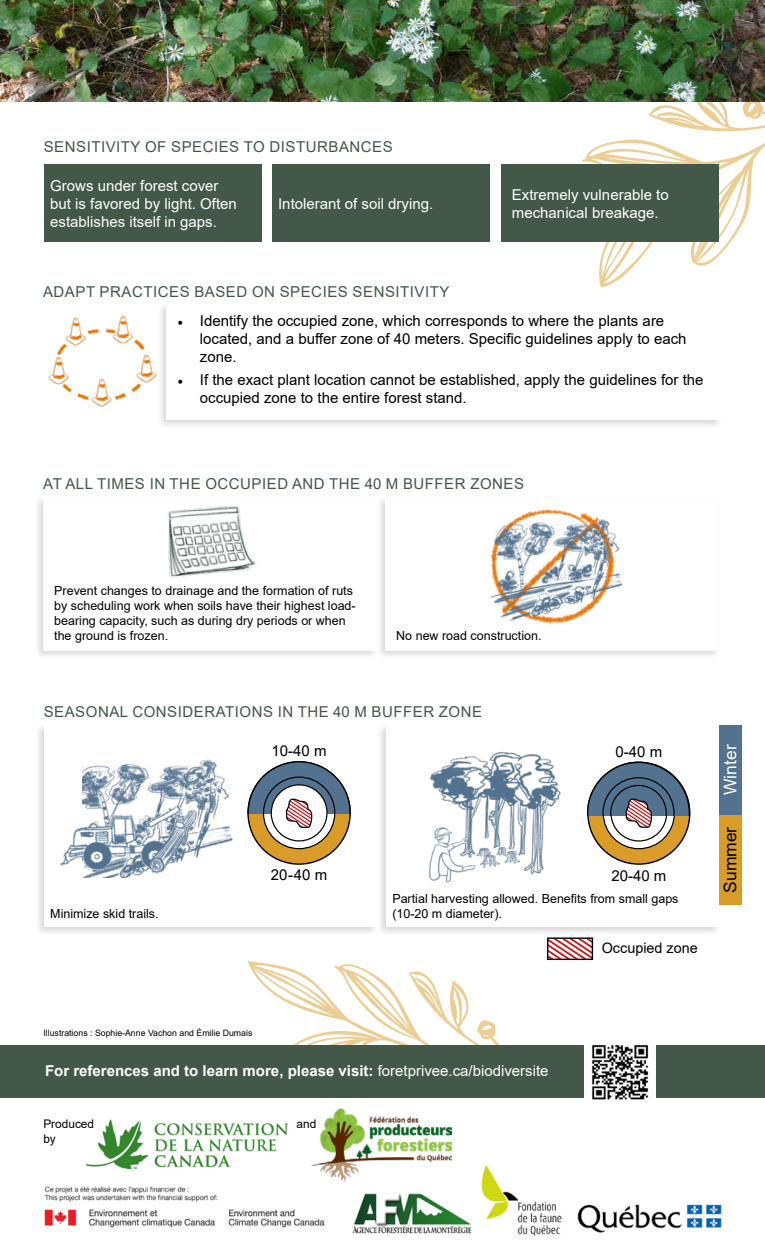
<style>
.page{position:relative;width:765px;height:1260px;background:#fff}
.page>*{position:absolute;margin:0;border:0;box-sizing:border-box;transform-origin:0 0}
.t1{font:17.5px "Arial";color:#fff}
.t2{font:17.5px "Arial";color:#000}
.t3{font:15px/18px "Arial";color:#000}
.t4{font:15px "Arial";letter-spacing:.035em;color:#44584a}
.t5{font:15px/18px "Arial";color:#fff}
.t6{font:700 15px "Arial";color:#fff}
.t7{font:14.38px "Arial";color:#000}
.t8{font:12.5px/15px "Arial";color:#000}
.t9{font:11.88px/14.2px "Arial";color:#000}
.t10{font:8.75px "Arial";color:#000}
.s1{font-family:"Minion Pro"}
.s2{font-weight:400}
</style>
<div class="page">
<svg style="left:248px;top:961px;width:252px;height:84px"></svg>
<svg style="left:506px;top:101px;width:259px;height:187px"></svg>
<div style="left:0;top:1045px;width:765px;height:52px;background:#44584a"></div>
<img style="left:584px;top:1045px;width:72px;height:55px">
<img style="left:481px;top:1165px;width:81px;height:71px">
<img style="left:311px;top:1108px;width:141px;height:75px">
<img style="left:352px;top:1193px;width:120px;height:41px">
<img style="left:577px;top:1204px;width:145px;height:29px">
<img style="left:44px;top:1178px;width:296px;height:50px">
<img style="left:86px;top:1119px;width:201px;height:49px">
<img style="left:0;top:0;width:765px;height:101px">
<div style="left:273px;top:165px;width:217px;height:77px;background:#44584a"></div>
<div style="left:45px;top:165px;width:217px;height:77px;background:#44584a"></div>
<div style="left:501px;top:165px;width:217px;height:77px;background:#44584a"></div>
<div style="left:157px;top:302px;width:567px;height:127px;background:#000;opacity:.15"></div>
<div style="left:167px;top:304px;width:554px;height:116px;background:#fff"></div>
<img style="left:48px;top:314px;width:112px;height:97px">
<div style="left:34px;top:496px;width:344px;height:164px;background:#000;opacity:.15"></div>
<div style="left:43px;top:498px;width:333px;height:153px;background:#fff"></div>
<img style="left:168px;top:506px;width:88px;height:72px">
<div style="left:34px;top:723px;width:345px;height:214px;background:#000;opacity:.15"></div>
<div style="left:44px;top:725px;width:333px;height:202px;background:#fff"></div>
<div style="left:376px;top:723px;width:345px;height:214px;background:#000;opacity:.15"></div>
<div style="left:386px;top:725px;width:333px;height:202px;background:#fff"></div>
<img style="left:428px;top:751px;width:133px;height:132px">
<img style="left:205px;top:759px;width:29px;height:84px">
<img style="left:60px;top:760px;width:164px;height:118px">
<div style="left:376px;top:496px;width:345px;height:164px;background:#000;opacity:.15"></div>
<div style="left:385px;top:498px;width:333px;height:153px;background:#fff"></div>
<img style="left:490px;top:509px;width:133px;height:116px">
<div style="left:719px;top:725px;width:23px;height:90px;background:#53728f"></div>
<div style="left:719px;top:815px;width:23px;height:90px;background:#da9c29"></div>
<div style="left:248px;top:762px;width:102px;height:102px;background:#da9c29;border-radius:50%"></div>
<svg style="left:263px;top:777px;width:72px;height:72px"></svg>
<div style="left:271px;top:785px;width:56px;height:56px;background:#fff;border-radius:50%"></div>
<div style="left:588px;top:762px;width:102px;height:102px;background:#da9c29;border-radius:50%"></div>
<svg style="left:603px;top:778px;width:71px;height:71px"></svg>
<div style="left:611px;top:785px;width:56px;height:56px;background:#fff;border-radius:50%"></div>
<svg style="left:587px;top:762px;width:103px;height:67px"></svg>
<svg style="left:247px;top:761px;width:104px;height:68px"></svg>
<svg style="left:549px;top:939px;width:42px;height:19px"></svg>
<div style="left:547px;top:937px;width:46px;height:23px;border:1px solid #000"></div>
<p class="t4" style="left:44px;top:136px;width:351px">SENSITIVITY OF SPECIES TO DISTURBANCES</p>
<p class="t5" style="left:50px;top:176px;width:188px">Grows under forest cover but is favored by light. Often establishes itself in gaps.</p>
<p class="t5" style="left:278px;top:194px;width:157px">Intolerant of soil drying.</p>
<p class="t5" style="left:512px;top:185px;width:158px">Extremely vulnerable to mechanical breakage.</p>
<p class="t4" style="left:43px;top:282px;width:408px">ADAPT PRACTICES BASED ON SPECIES SENSITIVITY</p>
<p class="t3" style="left:200px;top:312px;width:488px;text-indent:-22px"><span class="s1">•</span> Identify the occupied zone, which corresponds to where the plants are located, and a buffer zone of 40 meters. Specific guidelines apply to each zone.</p>
<p class="t3" style="left:200px;top:371px;width:505px;text-indent:-22px"><span class="s1">•</span> If the exact plant location cannot be established, apply the guidelines for the occupied zone to the entire forest stand.</p>
<p class="t4" style="left:43px;top:473px;width:482px">AT ALL TIMES IN THE OCCUPIED AND THE 40 M BUFFER ZONES</p>
<p class="t8" style="left:54px;top:583px;width:303px">Prevent changes to drainage and the formation of ruts by scheduling work when soils have their highest load&shy;bearing capacity, such as during dry periods or when the ground is frozen.</p>
<p class="t8" style="left:396px;top:628px;width:147px">No new road construction.</p>
<p class="t4" style="left:44px;top:701px;width:440px">SEASONAL CONSIDERATIONS IN THE 40 M BUFFER ZONE</p>
<p class="t3" style="left:272px;top:741px;width:57px">10-40 m</p>
<p class="t3" style="left:616px;top:742px;width:48px">0-40 m</p>
<p class="t8" style="left:50px;top:906px;width:110px">Minimize skid trails.</p>
<p class="t3" style="left:271px;top:866px;width:58px">20-40 m</p>
<p class="t3" style="left:611px;top:867px;width:57px">20-40 m</p>
<p class="t8" style="left:392px;top:891px;width:288px">Partial harvesting allowed. Benefits from small gaps (10-20 m diameter).</p>
<p class="t7" style="left:602px;top:938px;width:98px">Occupied zone</p>
<h1 class="t1" style="left:718px;top:795px;width:52px;rotate:-90deg">Winter</h1>
<h1 class="t2" style="left:718px;top:893px;width:68px;rotate:-90deg">Summer</h1>
<p class="t10" style="left:43px;top:1027px;width:210px">Illustrations : Sophie-Anne Vachon and Émilie Dumais</p>
<p class="t6" style="left:45px;top:1060px;width:505px">For references and to learn more, please visit: <span class="s2">foretprivee.ca/biodiversite</span></p>
<p class="t9" style="left:43px;top:1117px;width:52px">Produced by</p>
<p class="t9" style="left:297px;top:1117px;width:21px">and</p>
</div>
